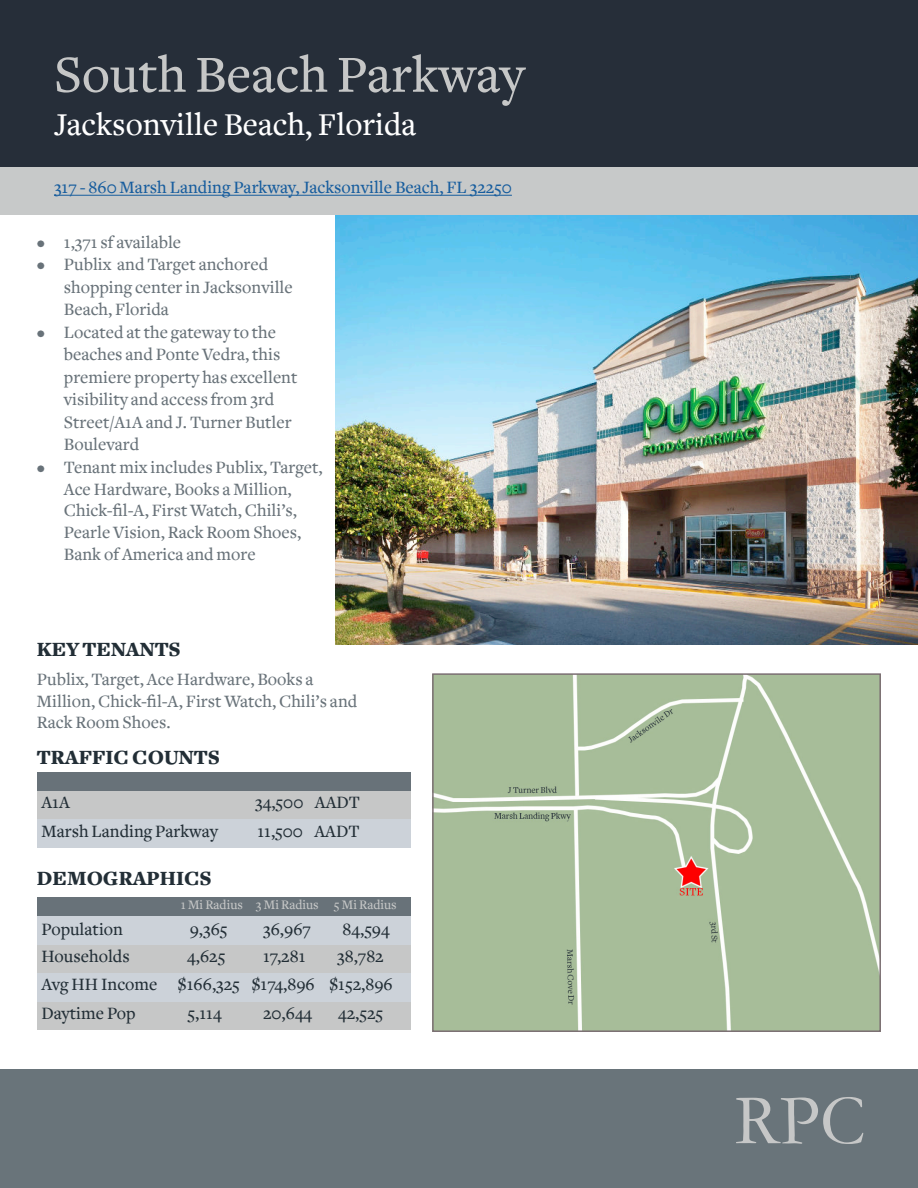
<style>
.page{position:relative;width:918px;height:1188px;background:#fff}
.page>*{position:absolute;margin:0;border:0;box-sizing:border-box;transform-origin:0 0}
.t1{font:72px "Garamond";color:#c6c7c7}
.t2{font:500 54px "Freight Text";color:#c6c7c7}
.t3{font:500 33px "Freight Text";color:#fff}
.t4{font:900 21px "Freight Text";color:#222e36}
.t5{font:500 18px/22.5px "Freight Text";color:#687279}
.t6{font:500 18px/28.5px "Freight Text";color:#222e36}
.t7{font:500 18px "Freight Text";color:#175d9e}
.t8{font:500 13.5px "Freight Text";color:#c6c7c7}
</style>
<div class="page">
<div style="left:0;top:1070px;width:918px;height:118px;background:#69747a"></div>
<div style="left:0;top:0;width:918px;height:167px;background:#262e39"></div>
<div style="left:0;top:167px;width:918px;height:48px;background:#c7c9c9"></div>
<hr style="left:54px;top:195px;width:458px;height:1px;background:#175d9e">
<div style="left:37px;top:772px;width:373px;height:19px;background:#687279"></div>
<div style="left:37px;top:897px;width:373px;height:19px;background:#687279"></div>
<div style="left:37px;top:791px;width:373px;height:28px;background:#c6c7c7"></div>
<div style="left:37px;top:944px;width:373px;height:29px;background:#c6c7c7"></div>
<div style="left:37px;top:1001px;width:373px;height:29px;background:#c6c7c7"></div>
<div style="left:37px;top:916px;width:373px;height:28px;background:#ccd2d9"></div>
<div style="left:37px;top:973px;width:373px;height:28px;background:#ccd2d9"></div>
<img style="left:336px;top:215px;width:582px;height:429px">
<img style="left:435px;top:676px;width:443px;height:353px">
<div style="left:432px;top:673px;width:449px;height:359px;border:2px solid #7b6f73"></div>
<div style="left:37px;top:819px;width:373px;height:29px;background:#ccd2d9"></div>
<h2 class="t2" style="left:54px;top:52px;width:472px">South Beach Parkway</h2>
<h3 class="t3" style="left:54px;top:111px;width:364px">Jacksonville Beach, Florida</h3>
<p class="t7" style="left:54px;top:180px;width:459px">317 - 860 Marsh Landing Parkway, Jacksonville Beach, FL 32250</p>
<p class="t5" style="left:37px;top:232px;width:146px">• 1,371 sf available</p>
<p class="t5" style="left:64px;top:255px;width:230px;text-indent:-27px">• Publix and Target anchored shopping center in Jacksonville<br>Beach, Florida</p>
<p class="t5" style="left:64px;top:322px;width:235px;text-indent:-27px">• Located at the gateway to the beaches and Ponte Vedra, this premiere property has excellent visibility and access from 3rd<br>Street/A1A and J. Turner Butler<br>Boulevard</p>
<p class="t5" style="left:64px;top:458px;width:260px;line-height:21.8px;text-indent:-27px">• Tenant mix includes Publix, Target,<br>Ace Hardware, Books a Million,<br>Chick-fil-A, First Watch, Chili’s,<br>Pearle Vision, Rack Room Shoes,<br>Bank of America and more</p>
<p class="t4" style="left:37px;top:641px;width:145px">KEY TENANTS</p>
<p class="t5" style="left:37px;top:670px;width:322px;line-height:21.6px">Publix, Target, Ace Hardware, Books a<br>Million, Chick-fil-A, First Watch, Chili’s and<br>Rack Room Shoes.</p>
<p class="t4" style="left:37px;top:749px;width:185px">TRAFFIC COUNTS</p>
<p class="t6" style="left:41px;top:790px;width:30px">A1A</p>
<p class="t6" style="left:255px;top:790px;width:106px">34,500 AADT</p>
<p class="t6" style="left:41px;top:818px;width:178px">Marsh Landing Parkway</p>
<p class="t6" style="left:257px;top:818px;width:104px">11,500 AADT</p>
<p class="t4" style="left:37px;top:870px;width:176px">DEMOGRAPHICS</p>
<p class="t8" style="left:181px;top:899px;width:218px">1 Mi Radius 3 Mi Radius 5 Mi Radius</p>
<p class="t6" style="left:41px;top:917px;width:83px">Population</p>
<p class="t6" style="left:190px;top:917px;width:39px">9,365</p>
<p class="t6" style="left:263px;top:917px;width:49px">36,967</p>
<p class="t6" style="left:343px;top:917px;width:49px">84,594</p>
<p class="t6" style="left:41px;top:943px;width:90px">Households</p>
<p class="t6" style="left:187px;top:943px;width:40px">4,625</p>
<p class="t6" style="left:263px;top:943px;width:44px">17,281</p>
<p class="t6" style="left:41px;top:943px;width:353px;text-indent:296px">38,782<br>Avg HH Income $166,325 $174,896 $152,896<br>Daytime Pop</p>
<p class="t6" style="left:188px;top:1000px;width:36px">5,114</p>
<p class="t6" style="left:263px;top:1000px;width:51px">20,644</p>
<p class="t6" style="left:338px;top:1000px;width:46px">42,525</p>
<h1 class="t1" style="left:734px;top:1076px;width:133px">RPC</h1>
</div>
